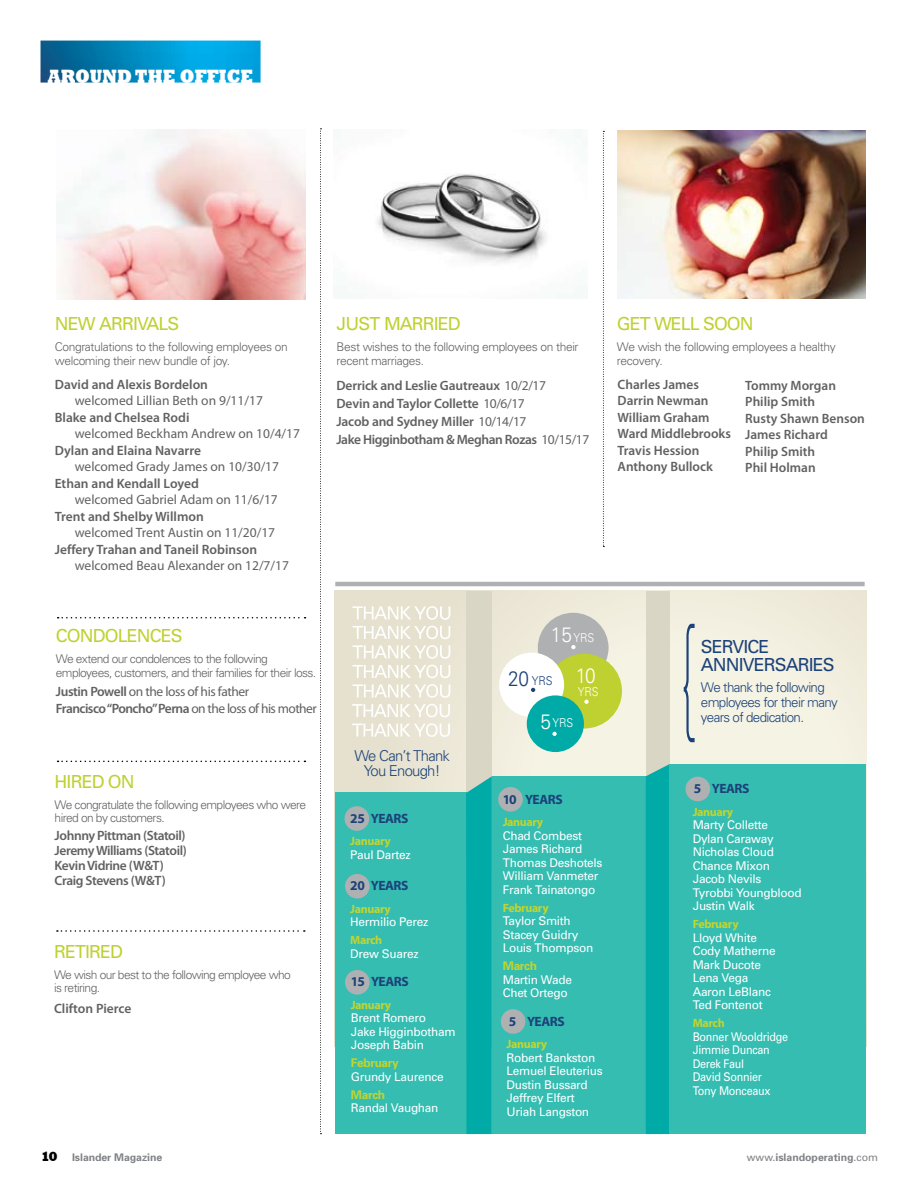
<style>
.page{position:relative;width:918px;height:1188px;background:#fff}
.page>*{position:absolute;margin:0;border:0;box-sizing:border-box;transform-origin:0 0}
.t1{font:300 20.85px "Univers";color:#fff;scale:.91 1}
.t2{font:800 19.8px "Rockwell";color:#fff;scale:.86 1}
.t3{font:18px "Univers";letter-spacing:-.05em;color:#bfd130}
.t4{font:18px/18px "Univers";letter-spacing:-.05em;color:#1c4279}
.t5{font:300 15px/15px "Univers";letter-spacing:-.05em;color:#1c4279;text-align:center}
.t6{font:600 13.5px/16.5px "Myriad Pro";color:#616161}
.t7{font:13.5px "Myriad Pro";color:#616161}
.t8{font:600 13.5px/15px "Myriad Pro";letter-spacing:-.03em;color:#616161}
.t9{font:13.5px/16.5px "Myriad Pro";letter-spacing:-.03em;color:#616161}
.t10{font:300 13.5px/15px "Univers";letter-spacing:-.05em;color:#1c4279}
.t11{font:700 13.5px "Myriad Pro";letter-spacing:-.03em;color:#1c4279}
.t12{font:800 13.5px "Rockwell";color:#000}
.t13{font:300 12.15px "Univers";color:#fff;scale:.91 1}
.t14{font:300 12.15px "Univers";color:#1c4279;scale:.91 1}
.t15{font:12px/13.5px "Univers";letter-spacing:-.025em;color:#fff}
.t16{font:300 12px/13.5px "Univers";letter-spacing:-.05em;color:#616161}
.t17{font:300 12px/13.5px "Univers";letter-spacing:-.03em;color:#616161}
.t18{font:12px/13.5px "Univers";letter-spacing:-.025em;color:#fff;scale:.9 1}
.t19{font:700 10.5px "Univers";letter-spacing:-.005em;color:#808285}
.s1{font-weight:400}
.s2{font-weight:600}
.s3{font-family:"Myriad Pro";font-weight:700;color:#c1d52f}
.s4{font-weight:700;color:#c1d52f}
.s5{font-size:20.85px}
</style>
<div class="page">
<img style="left:57px;top:130px;width:249px;height:170px">
<img style="left:377px;top:174px;width:169px;height:89px">
<svg style="left:320px;top:128px;width:2px;height:1006px"></svg>
<svg style="left:603px;top:131px;width:1px;height:416px"></svg>
<svg style="left:41px;top:41px;width:220px;height:42px;background:#048cc2"></svg>
<hr style="left:335px;top:582px;width:530px;height:4px;background:#afb0b2">
<div style="left:335px;top:591px;width:531px;height:455px;background:linear-gradient(to right,#e8e3d2,#f5f4e6)"></div>
<div style="left:466px;top:591px;width:26px;height:281px;background:#dad6c5"></div>
<div style="left:646px;top:591px;width:23px;height:239px;background:#dad6c5"></div>
<div style="left:335px;top:793px;width:131px;height:341px;background:#35bdb2"></div>
<svg style="left:466px;top:776px;width:26px;height:358px;background:#06aba6"></svg>
<div style="left:492px;top:776px;width:154px;height:358px;background:#35bdb2"></div>
<div style="left:646px;top:764px;width:23px;height:370px;background:#00aaa6"></div>
<div style="left:670px;top:764px;width:196px;height:370px;background:#35bdb2"></div>
<svg style="left:353px;top:684px;width:97px;height:14px"></svg>
<svg style="left:353px;top:665px;width:97px;height:13px"></svg>
<svg style="left:352px;top:723px;width:98px;height:14px"></svg>
<svg style="left:353px;top:645px;width:97px;height:14px"></svg>
<svg style="left:352px;top:704px;width:98px;height:13px"></svg>
<svg style="left:353px;top:626px;width:97px;height:13px"></svg>
<svg style="left:353px;top:606px;width:97px;height:14px"></svg>
<div style="left:345px;top:806px;width:24px;height:25px;background:#afb0b2;border-radius:50%"></div>
<div style="left:501px;top:1009px;width:24px;height:25px;background:#afb0b2;border-radius:50%"></div>
<div style="left:345px;top:874px;width:25px;height:25px;background:#afb0b2;border-radius:50%"></div>
<div style="left:345px;top:970px;width:25px;height:25px;background:#afb0b2;border-radius:50%"></div>
<div style="left:498px;top:787px;width:25px;height:25px;background:#afb0b2;border-radius:50%"></div>
<div style="left:686px;top:777px;width:24px;height:24px;background:#afb0b2;border-radius:50%"></div>
<svg style="left:684px;top:624px;width:11px;height:118px"></svg>
<img style="left:617px;top:130px;width:249px;height:168px">
<svg style="left:58px;top:761px;width:247px;height:1px"></svg>
<svg style="left:58px;top:617px;width:248px;height:1px"></svg>
<div style="left:538px;top:613px;width:71px;height:70px;background:#afb0b2;border-radius:50%"></div>
<div style="left:546px;top:654px;width:76px;height:75px;background:#bfd130;border-radius:50%"></div>
<svg style="left:584px;top:700px;width:5px;height:4px"></svg>
<svg style="left:571px;top:645px;width:5px;height:4px"></svg>
<div style="left:499px;top:653px;width:65px;height:64px;background:#fff;border-radius:50%"></div>
<div style="left:527px;top:695px;width:57px;height:57px;background:#00aaa6;border-radius:50%"></div>
<svg style="left:531px;top:688px;width:4px;height:4px"></svg>
<svg style="left:552px;top:732px;width:5px;height:4px"></svg>
<svg style="left:57px;top:930px;width:248px;height:2px"></svg>
<p class="t2" style="left:48px;top:65px;width:240px">AROUND THE OFFICE</p>
<p class="t3" style="left:55px;top:313px;width:126px">NEW ARRIVALS</p>
<p class="t17" style="left:55px;top:340px;width:234px">Congratulations to the following employees on welcoming their new bundle of joy.</p>
<p class="t6" style="left:55px;top:376px;width:155px">David and Alexis Bordelon</p>
<p class="t7" style="left:75px;top:393px;width:190px">welcomed Lillian Beth on 9/11/17</p>
<p class="t6" style="left:55px;top:409px;width:136px">Blake and Chelsea Rodi</p>
<p class="t7" style="left:75px;top:426px;width:227px">welcomed Beckham Andrew on 10/4/17</p>
<p class="t6" style="left:55px;top:442px;width:148px">Dylan and Elaina Navarre</p>
<p class="t7" style="left:75px;top:459px;width:206px">welcomed Grady James on 10/30/17</p>
<p class="t6" style="left:55px;top:475px;width:146px">Ethan and Kendall Loyed</p>
<p class="t7" style="left:75px;top:492px;width:205px">welcomed Gabriel Adam on 11/6/17</p>
<p class="t6" style="left:55px;top:508px;width:151px">Trent and Shelby Willmon</p>
<p class="t7" style="left:75px;top:525px;width:202px">welcomed Trent Austin on 11/20/17</p>
<p class="t6" style="left:55px;top:541px;width:204px">Jeffery Trahan and Taneil Robinson</p>
<p class="t7" style="left:75px;top:558px;width:216px">welcomed Beau Alexander on 12/7/17</p>
<p class="t3" style="left:336px;top:313px;width:126px">JUST MARRIED</p>
<p class="t17" style="left:336px;top:340px;width:244px">Best wishes to the following employees on their recent marriages.</p>
<p class="t6" style="left:336px;top:377px;width:254px;line-height:18px">Derrick and Leslie Gautreaux <span class="s1">10/2/17<br></span>Devin and Taylor Collette <span class="s1">10/6/17<br></span>Jacob and Sydney Miller <span class="s1">10/14/17<br></span>Jake Higginbotham &amp; Meghan Rozas <span class="s1">10/15/17</span></p>
<p class="t3" style="left:617px;top:313px;width:138px">GET WELL SOON</p>
<p class="t17" style="left:617px;top:340px;width:220px">We wish the following employees a healthy recovery.</p>
<p class="t6" style="left:618px;top:376px;width:115px">Charles James<br>Darrin Newman<br>William Graham<br>Ward Middlebrooks<br>Travis Hession<br>Anthony Bullock</p>
<p class="t6" style="left:745px;top:377px;width:121px">Tommy Morgan<br>Philip Smith<br>Rusty Shawn Benson<br>James Richard<br>Philip Smith<br>Phil Holman</p>
<p class="t3" style="left:56px;top:625px;width:128px">CONDOLENCES</p>
<p class="t16" style="left:56px;top:652px;width:262px">We extend our condolences to the following employees, customers, and their families for their loss.</p>
<p class="t9" style="left:56px;top:683px;width:262px"><span class="s2">Justin Powell</span> on the loss of his father<br><span class="s2">Francisco “Poncho” Perna</span> on the loss of his mother</p>
<p class="t3" style="left:55px;top:770px;width:81px">HIRED ON</p>
<p class="t16" style="left:55px;top:798px;width:253px">We congratulate the following employees who were hired on by customers.</p>
<p class="t8" style="left:55px;top:828px;width:134px">Johnny Pittman (Statoil)<br>Jeremy Williams (Statoil)<br>Kevin Vidrine (W&amp;T)<br>Craig Stevens (W&amp;T)</p>
<p class="t3" style="left:54px;top:940px;width:70px">RETIRED</p>
<p class="t16" style="left:54px;top:967px;width:238px">We wish our best to the following employee who is retiring.</p>
<p class="t6" style="left:54px;top:1000px;width:79px">Clifton Pierce</p>
<p class="t5" style="left:354px;top:748px;width:97px">We Can’t Thank<br>You Enough!</p>
<p class="t11" style="left:350px;top:809px;width:60px">25 YEARS</p>
<p class="t15" style="left:350px;top:834px;width:62px"><span class="s3">January<br></span>Paul Dartez</p>
<p class="t11" style="left:350px;top:877px;width:60px">20 YEARS</p>
<p class="t15" style="left:350px;top:901px;width:79px"><span class="s3">January<br></span>Hermilio Perez</p>
<p class="t15" style="left:350px;top:933px;width:70px"><span class="s3">March<br></span>Drew Suarez</p>
<p class="t11" style="left:351px;top:973px;width:59px">15 YEARS</p>
<p class="t15" style="left:351px;top:998px;width:106px"><span class="s3">January<br></span>Brent Romero<br>Jake Higginbotham<br>Joseph Babin</p>
<p class="t15" style="left:351px;top:1056px;width:94px"><span class="s4">February<br></span>Grundy Laurence</p>
<p class="t15" style="left:351px;top:1088px;width:89px"><span class="s4">March<br></span>Randal Vaughan</p>
<p class="t13" style="left:551px;top:631px;width:49px"><span class="s5">15</span>YRS</p>
<p class="t1" style="left:576px;top:663px;width:23px">10</p>
<p class="t13" style="left:578px;top:684px;width:25px">YRS</p>
<p class="t14" style="left:508px;top:673px;width:51px"><span class="s5">20</span> YRS</p>
<p class="t13" style="left:541px;top:715px;width:37px"><span class="s5">5</span>YRS</p>
<p class="t11" style="left:503px;top:790px;width:62px">10 YEARS</p>
<p class="t15" style="left:503px;top:815px;width:101px"><span class="s3">January<br></span>Chad Combest<br>James Richard<br>Thomas Deshotels<br>William Vanmeter<br>Frank Tainatongo</p>
<p class="t15" style="left:503px;top:901px;width:92px"><span class="s3">February<br></span>Taylor Smith<br>Stacey Guidry<br>Louis Thompson</p>
<p class="t15" style="left:503px;top:959px;width:71px"><span class="s4">March<br></span>Martin Wade<br>Chet Ortego</p>
<p class="t11" style="left:509px;top:1012px;width:57px">5 YEARS</p>
<p class="t15" style="left:507px;top:1037px;width:98px"><span class="s3">January<br></span>Robert Bankston<br>Lemuel Eleuterius<br>Dustin Bussard<br>Jeffrey Elfert<br>Uriah Langston</p>
<p class="t4" style="left:701px;top:638px;width:135px">SERVICE<br>ANNIVERSARIES</p>
<p class="t10" style="left:701px;top:679px;width:138px">We thank the following employees for their many years of dedication.</p>
<p class="t11" style="left:694px;top:780px;width:57px">5 YEARS</p>
<p class="t15" style="left:693px;top:805px;width:110px"><span class="s3">January<br></span>Marty Collette<br>Dylan Caraway<br>Nicholas Cloud<br>Chance Mixon<br>Jacob Nevils<br>Tyrobbi Youngblood<br>Justin Walk</p>
<p class="t15" style="left:693px;top:917px;width:84px"><span class="s3">February<br></span>Lloyd White<br>Cody Matherne<br>Mark Ducote<br>Lena Vega<br>Aaron LeBlanc<br>Ted Fontenot</p>
<p class="t18" style="left:693px;top:1016px;width:108px"><span class="s3">March<br></span>Bonner Wooldridge<br>Jimmie Duncan<br>Derek Faul<br>David Sonnier<br>Tony Monceaux</p>
<p class="t12" style="left:41px;top:1149px;width:19px">10</p>
<p class="t19" style="left:72px;top:1151px;width:92px">Islander Magazine</p>
<p class="t19" style="left:747px;top:1151px;width:133px"><span class="s1">www.</span>islandoperating<span class="s1">.com</span></p>
</div>
